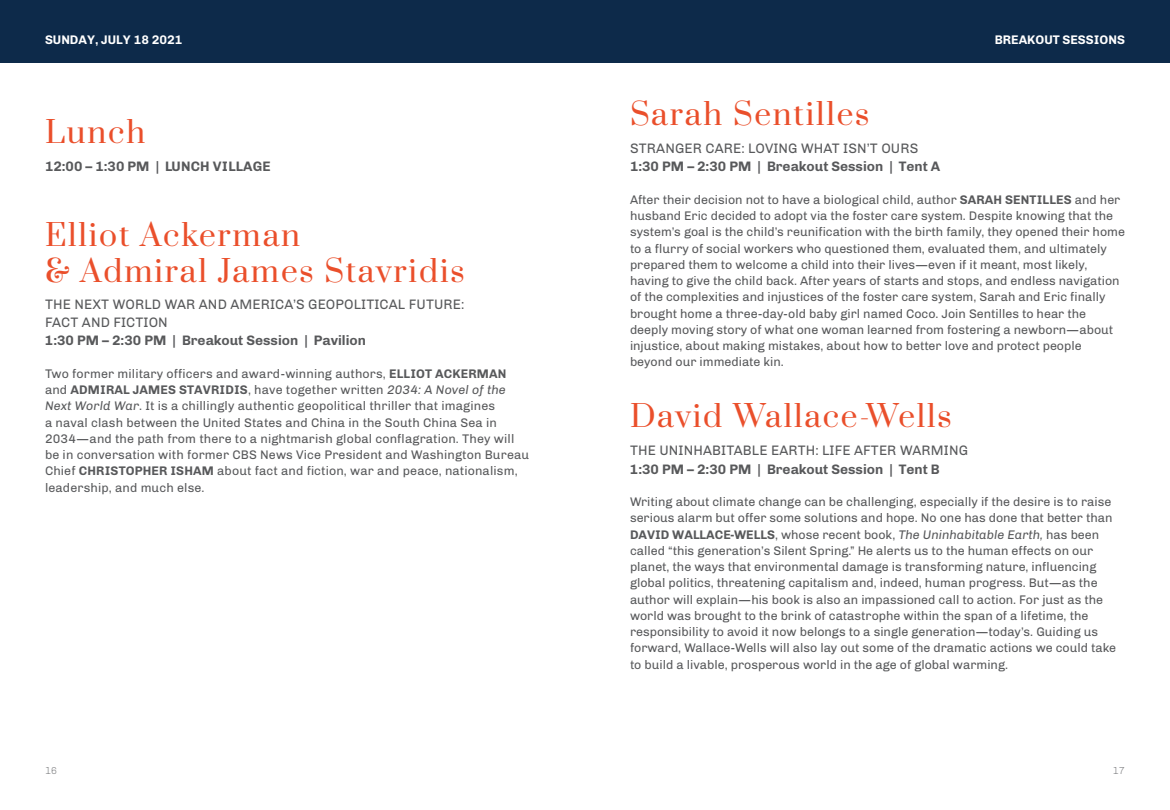
<style>
.page{position:relative;width:1170px;height:810px;background:#fff}
.page>*{position:absolute;margin:0;border:0;box-sizing:border-box;transform-origin:0 0}
.t1{font:30px/36px "Prata";letter-spacing:.06em;color:#ea4f2b}
.t2{font:700 13.75px "Chivo";color:#58595b}
.t3{font:13.75px/17.5px "Chivo";letter-spacing:.01em;color:#58595b}
.t4{font:12.5px/16.2px "Chivo";color:#58595b}
.t5{font:700 12.5px "Chivo";color:#fff}
.t6{font:12.5px "Chivo";color:#fff}
.t7{font:300 10px "Chivo";color:#6d6e71}
.s1{font-weight:700}
.s2{font-style:italic}
</style>
<div class="page">
<div style="left:0;top:0;width:1170px;height:63px;background:#0d2a4a"></div>
<p class="t5" style="left:45px;top:33px;width:139px">SUNDAY, JULY 18 2021</p>
<p class="t6" style="left:50px;top:33px;width:149px">SATURDAY, JULY 17 021</p>
<h1 class="t1" style="left:45px;top:115px;width:102px">Lunch</h1>
<p class="t2" style="left:45px;top:158px;width:227px">12:00 – 1:30 PM | LUNCH VILLAGE</p>
<h1 class="t1" style="left:45px;top:217px;width:421px">Elliot Ackerman<br>&amp; Admiral James Stavridis</h1>
<p class="t3" style="left:45px;top:296px;width:421px">THE NEXT WORLD WAR AND AMERICA’S GEOPOLITICAL FUTURE:<br>FACT AND FICTION</p>
<p class="t2" style="left:45px;top:333px;width:323px">1:30 PM – 2:30 PM | Breakout Session | Pavilion</p>
<p class="t4" style="left:45px;top:366px;width:486px">Two former military officers and award-winning authors, <span class="s1">ELLIOT ACKERMAN </span>and <span class="s1">ADMIRAL JAMES STAVRIDIS</span>, have together written <span class="s2">2034: A Novel of the Next World War</span>. It is a chillingly authentic geopolitical thriller that imagines<br>a naval clash between the United States and China in the South China Sea in 2034—and the path from there to a nightmarish global conflagration. They will be in conversation with former CBS News Vice President and Washington Bureau Chief <span class="s1">CHRISTOPHER ISHAM</span> about fact and fiction, war and peace, nationalism, leadership, and much else.</p>
<p class="t5" style="left:995px;top:33px;width:132px">BREAKOUT SESSIONS</p>
<h1 class="t1" style="left:630px;top:97px;width:241px">Sarah Sentilles</h1>
<p class="t3" style="left:630px;top:139px;width:290px">STRANGER CARE: LOVING WHAT ISN’T OURS</p>
<p class="t2" style="left:630px;top:159px;width:312px">1:30 PM – 2:30 PM | Breakout Session | Tent A</p>
<p class="t4" style="left:630px;top:192px;width:496px">After their decision not to have a biological child, author <span class="s1">SARAH SENTILLES</span> and her husband Eric decided to adopt via the foster care system. Despite knowing that the system’s goal is the child’s reunification with the birth family, they opened their home to a flurry of social workers who questioned them, evaluated them, and ultimately prepared them to welcome a child into their lives—even if it meant, most likely, having to give the child back. After years of starts and stops, and endless navigation of the complexities and injustices of the foster care system, Sarah and Eric finally brought home a three-day-old baby girl named Coco. Join Sentilles to hear the deeply moving story of what one woman learned from fostering a newborn—about injustice, about making mistakes, about how to better love and protect people beyond our immediate kin.</p>
<h1 class="t1" style="left:630px;top:399px;width:323px">David Wallace-Wells</h1>
<p class="t3" style="left:630px;top:442px;width:339px">THE UNINHABITABLE EARTH: LIFE AFTER WARMING</p>
<p class="t2" style="left:630px;top:461px;width:311px">1:30 PM – 2:30 PM | Breakout Session | Tent B</p>
<p class="t4" style="left:630px;top:494px;width:488px">Writing about climate change can be challenging, especially if the desire is to raise serious alarm but offer some solutions and hope. No one has done that better than <span class="s1">DAVID WALLACE-WELLS</span>, whose recent book, <span class="s2">The Uninhabitable Earth,</span> has been called “this generation’s Silent Spring.” He alerts us to the human effects on our planet, the ways that environmental damage is transforming nature, influencing global politics, threatening capitalism and, indeed, human progress. But—as the author will explain—his book is also an impassioned call to action. For just as the world was brought to the brink of catastrophe within the span of a lifetime, the responsibility to avoid it now belongs to a single generation—today’s. Guiding us forward, Wallace-Wells will also lay out some of the dramatic actions we could take to build a livable, prosperous world in the age of global warming.</p>
<p class="t7" style="left:45px;top:765px;width:14px">16</p>
<p class="t7" style="left:1113px;top:765px;width:14px">17</p>
</div>
